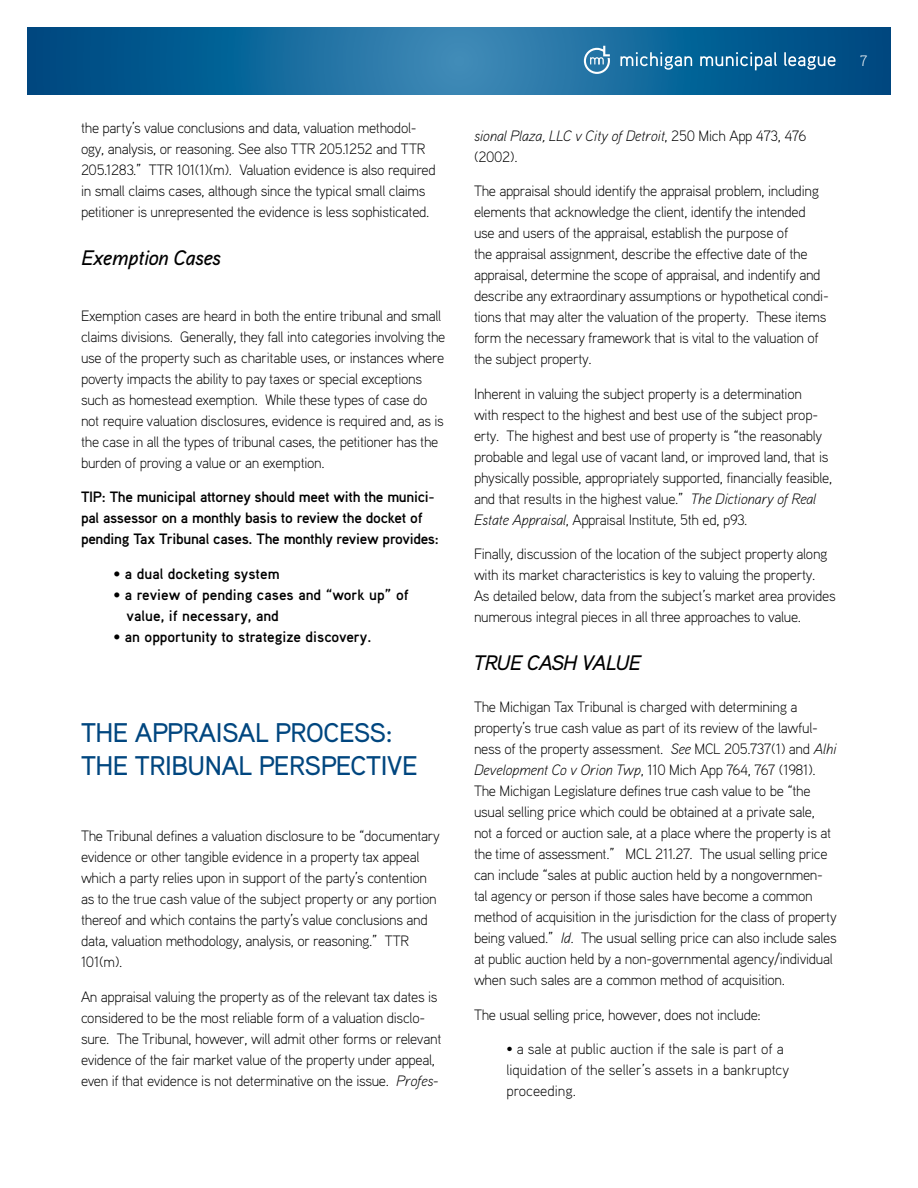
<style>
.page{position:relative;width:918px;height:1188px;background:#fff}
.page>*{position:absolute;margin:0;border:0;box-sizing:border-box;transform-origin:0 0}
.t1{font:500 27px/33px "Aaux Pro OT";letter-spacing:-.02em;color:#00467f}
.t2{font:italic 500 21px "Aaux Pro OT";letter-spacing:-.02em;color:#000}
.t3{font:300 15px/21px "Aaux Pro OT";letter-spacing:-.02em;color:#000}
.t4{font:700 15px/21px "Aaux Pro OT";letter-spacing:-.02em;color:#000}
.t5{font:700 15px/21px "Aaux Pro OT";color:#000}
.t6{font:300 15px/21px "Aaux Pro OT";color:#000}
.t7{font:italic 300 15px/21px "Aaux Pro OT";letter-spacing:-.02em;color:#000}
.t8{font:300 15px "Aaux Pro OT";color:#fff}
.s1{font-style:italic}
.s2{font-style:normal}
</style>
<div class="page">
<svg style="left:27px;top:27px;width:864px;height:67px"></svg>
<svg style="left:620px;top:52px;width:72px;height:18px"></svg>
<svg style="left:700px;top:52px;width:77px;height:18px"></svg>
<svg style="left:784px;top:52px;width:52px;height:18px"></svg>
<svg style="left:584px;top:46px;width:26px;height:28px"></svg>
<p class="t3" style="left:81px;top:117px;width:356px">the party’s value conclusions and data, valuation methodol&shy;ogy, analysis, or reasoning. See also TTR 205.1252 and TTR 205.1283.” TTR 101(1)(m). Valuation evidence is also required in small claims cases, although since the typical small claims petitioner is unrepresented the evidence is less sophisticated.</p>
<h2 class="t2" style="left:81px;top:244px;width:142px">Exemption Cases</h2>
<p class="t3" style="left:81px;top:304px;width:366px">Exemption cases are heard in both the entire tribunal and small claims divisions. Generally, they fall into categories involving the use of the property such as charitable uses, or instances where poverty impacts the ability to pay taxes or special exceptions such as homestead exemption. While these types of case do not require valuation disclosures, evidence is required and, as is the case in all the types of tribunal cases, the petitioner has the burden of proving a value or an exemption.</p>
<p class="t4" style="left:81px;top:486px;width:359px">TIP: The municipal attorney should meet with the munici&shy;pal assessor on a monthly basis to review the docket of pending Tax Tribunal cases. The monthly review provides:</p>
<p class="t5" style="left:113px;top:562px;width:168px">• a dual docketing system</p>
<p class="t5" style="left:127px;top:583px;width:284px;text-indent:-13px">• a review of pending cases and “work up” of value, if necessary, and</p>
<p class="t5" style="left:113px;top:625px;width:259px">• an opportunity to strategize discovery.</p>
<h1 class="t1" style="left:81px;top:715px;width:338px">THE APPRAISAL PROCESS:<br>THE TRIBUNAL PERSPECTIVE</h1>
<p class="t3" style="left:81px;top:825px;width:360px">The Tribunal defines a valuation disclosure to be “documentary evidence or other tangible evidence in a property tax appeal which a party relies upon in support of the party’s contention as to the true cash value of the subject property or any portion thereof and which contains the party’s value conclusions and data, valuation methodology, analysis, or reasoning.” TTR 101(m).</p>
<p class="t3" style="left:81px;top:986px;width:362px">An appraisal valuing the property as of the relevant tax dates is considered to be the most reliable form of a valuation disclo&shy;sure. The Tribunal, however, will admit other forms or relevant evidence of the fair market value of the property under appeal, even if that evidence is not determinative on the issue. <span class="s1">Profes-</span></p>
<p class="t8" style="left:860px;top:51px;width:9px">7</p>
<p class="t7" style="left:474px;top:124px;width:334px">sional Plaza, LLC v City of Detroit<span class="s2">, 250 Mich App 473, 476 (2002).</span></p>
<p class="t3" style="left:474px;top:180px;width:356px">The appraisal should identify the appraisal problem, including elements that acknowledge the client, identify the intended use and users of the appraisal, establish the purpose of<br>the appraisal assignment, describe the effective date of the appraisal, determine the scope of appraisal, and indentify and describe any extraordinary assumptions or hypothetical condi&shy;tions that may alter the valuation of the property. These items form the necessary framework that is vital to the valuation of the subject property.</p>
<p class="t3" style="left:474px;top:382px;width:360px">Inherent in valuing the subject property is a determination<br>with respect to the highest and best use of the subject prop&shy;erty. The highest and best use of property is “the reasonably probable and legal use of vacant land, or improved land, that is physically possible, appropriately supported, financially feasible, and that results in the highest value.” <span class="s1">The Dictionary of Real Estate Appraisal</span>, Appraisal Institute, 5th ed, p93.</p>
<p class="t3" style="left:474px;top:543px;width:363px">Finally, discussion of the location of the subject property along with its market characteristics is key to valuing the property.<br>As detailed below, data from the subject’s market area provides numerous integral pieces in all three approaches to value.</p>
<h2 class="t2" style="left:474px;top:649px;width:169px">TRUE CASH VALUE</h2>
<p class="t3" style="left:474px;top:696px;width:364px">The Michigan Tax Tribunal is charged with determining a property’s true cash value as part of its review of the lawful&shy;ness of the property assessment. <span class="s1">See</span> MCL 205.737(1) and <span class="s1">Alhi Development Co v Orion Twp</span>, 110 Mich App 764, 767 (1981).<br>The Michigan Legislature defines true cash value to be “the usual selling price which could be obtained at a private sale, not a forced or auction sale, at a place where the property is at the time of assessment.” MCL 211.27. The usual selling price can include “sales at public auction held by a nongovernmen&shy;tal agency or person if those sales have become a common method of acquisition in the jurisdiction for the class of property being valued.” <span class="s1">Id.</span> The usual selling price can also include sales at public auction held by a non-governmental agency/individual when such sales are a common method of acquisition.</p>
<p class="t3" style="left:474px;top:1003px;width:288px">The usual selling price, however, does not include:</p>
<p class="t6" style="left:506px;top:1038px;width:284px">• a sale at public auction if the sale is part of a liquidation of the seller’s assets in a bankruptcy proceeding.</p>
</div>
